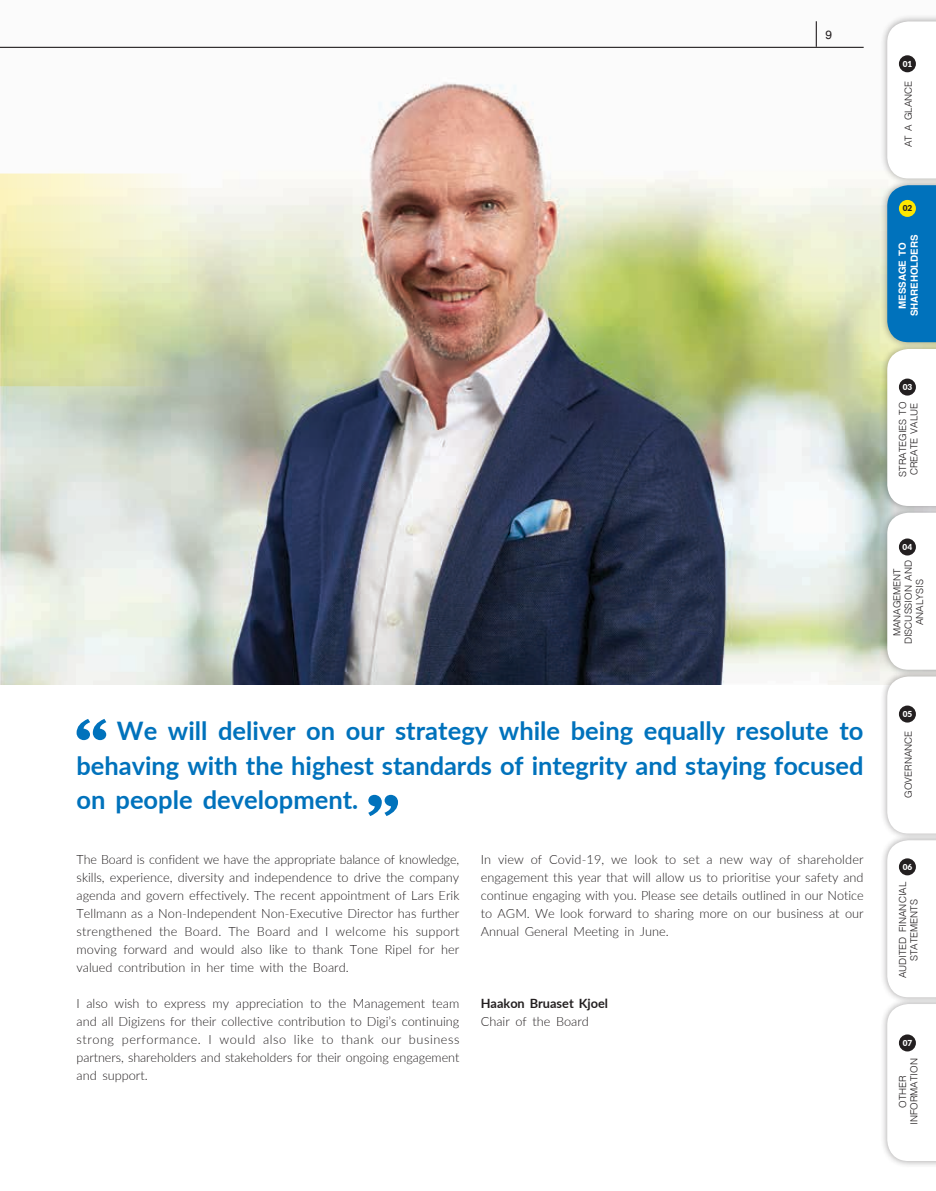
<style>
.page{position:relative;width:936px;height:1191px;background:#fff}
.page>*{position:absolute;margin:0;border:0;box-sizing:border-box;transform-origin:0 0}
.t1{font:700 25.5px/34.5px "Lato";color:#0072bc;text-align:justify}
.t2{font:300 12.75px/18px "Lato";color:#231f20;text-align:justify}
.t3{font:700 12.75px "Lato";color:#231f20}
.t4{font:12px "Helvetica";color:#231f20}
.t5{font:300 9.75px/11.2px "Helvetica";color:#231f20;text-align:center}
.t6{font:700 9.75px/12px "Helvetica";color:#fff;text-align:center}
.t7{font:900 8.25px "Lato";color:#fff}
.t8{font:900 8.25px "Lato";color:#231f20}
</style>
<div class="page">
<img style="left:0;top:21px;width:880px;height:664px">
<svg style="left:0;top:173px;width:195px;height:213px;background:#e5e7b5"></svg>
<svg style="left:77px;top:719px;width:29px;height:21px"></svg>
<svg style="left:368px;top:795px;width:30px;height:21px"></svg>
<hr style="left:0;top:47px;width:863px;height:1px;background:#231f20">
<svg style="left:815px;top:21px;width:1px;height:26px"></svg>
<div style="left:880px;top:178px;width:55px;height:171px;background:#231f20;opacity:.4"></div>
<div style="left:887px;top:185px;width:48px;height:157px;background:#0072bc"></div>
<div style="left:898px;top:200px;width:17px;height:17px;background:#ffe700;border-radius:50%"></div>
<div style="left:880px;top:342px;width:55px;height:171px;background:#231f20;opacity:.4"></div>
<svg style="left:887px;top:349px;width:48px;height:156px"></svg>
<div style="left:898px;top:378px;width:17px;height:17px;background:#231f20;border-radius:50%"></div>
<div style="left:880px;top:505px;width:55px;height:172px;background:#231f20;opacity:.4"></div>
<svg style="left:887px;top:513px;width:48px;height:156px"></svg>
<div style="left:898px;top:538px;width:17px;height:17px;background:#231f20;border-radius:50%"></div>
<div style="left:880px;top:669px;width:55px;height:171px;background:#231f20;opacity:.4"></div>
<svg style="left:887px;top:676px;width:48px;height:157px"></svg>
<div style="left:898px;top:705px;width:17px;height:17px;background:#231f20;border-radius:50%"></div>
<div style="left:880px;top:833px;width:55px;height:171px;background:#231f20;opacity:.4"></div>
<svg style="left:887px;top:840px;width:48px;height:156px"></svg>
<div style="left:898px;top:858px;width:17px;height:17px;background:#231f20;border-radius:50%"></div>
<div style="left:880px;top:996px;width:55px;height:172px;background:#231f20;opacity:.4"></div>
<svg style="left:887px;top:1004px;width:48px;height:157px"></svg>
<div style="left:898px;top:1034px;width:17px;height:17px;background:#231f20;border-radius:50%"></div>
<div style="left:880px;top:14px;width:55px;height:171px;background:#231f20;opacity:.4"></div>
<svg style="left:887px;top:21px;width:48px;height:157px"></svg>
<div style="left:898px;top:55px;width:17px;height:17px;background:#231f20;border-radius:50%"></div>
<p class="t4" style="left:825px;top:25px;width:8px">9</p>
<h1 class="t1" style="left:77px;top:712px;width:788px;text-indent:40px">We will deliver on our strategy while being equally resolute to behaving with the highest standards of integrity and staying focused on people development.</h1>
<p class="t2" style="left:77px;top:850px;width:384px">The Board is confident we have the appropriate balance of knowledge, skills, experience, diversity and independence to drive the company agenda and govern effectively. The recent appointment of Lars Erik Tellmann as a Non-Independent Non-Executive Director has further strengthened the Board. The Board and I welcome his support moving forward and would also like to thank Tone Ripel for her valued contribution in her time with the Board.</p>
<p class="t2" style="left:77px;top:994px;width:384px">I also wish to express my appreciation to the Management team and all Digizens for their collective contribution to Digi’s continuing strong performance. I would also like to thank our business partners, shareholders and stakeholders for their ongoing engagement and support.</p>
<p class="t2" style="left:480px;top:850px;width:384px">In view of Covid-19, we look to set a new way of shareholder engagement this year that will allow us to prioritise your safety and continue engaging with you. Please see details outlined in our Notice to AGM. We look forward to sharing more on our business at our Annual General Meeting in June.</p>
<p class="t3" style="left:480px;top:994px;width:129px">Haakon Bruaset Kjoel</p>
<p class="t2" style="left:480px;top:1012px;width:110px">Chair of the Board</p>
<p class="t7" style="left:902px;top:58px;width:11px">01</p>
<p class="t5" style="left:902px;top:147px;width:68px;rotate:-90deg">AT A GLANCE</p>
<p class="t8" style="left:902px;top:202px;width:11px">02</p>
<p class="t6" style="left:896px;top:316px;width:83px;rotate:-90deg">MESSAGE TO<br>SHAREHOLDERS</p>
<p class="t7" style="left:902px;top:381px;width:11px">03</p>
<p class="t5" style="left:896px;top:477px;width:77px;text-align:left;rotate:-90deg">STRATEGIES TO<br>CREATE VALUE</p>
<p class="t7" style="left:902px;top:541px;width:11px">04</p>
<p class="t5" style="left:890px;top:644px;width:85px;rotate:-90deg">MANAGEMENT<br>DISCUSSION AND<br>ANALYSIS</p>
<p class="t7" style="left:902px;top:708px;width:11px">05</p>
<p class="t5" style="left:902px;top:798px;width:69px;rotate:-90deg">GOVERNANCE</p>
<p class="t7" style="left:902px;top:860px;width:11px">06</p>
<p class="t5" style="left:896px;top:978px;width:98px;rotate:-90deg">AUDITED FINANCIAL<br>STATEMENTS</p>
<p class="t7" style="left:902px;top:1036px;width:11px">07</p>
<p class="t5" style="left:896px;top:1125px;width:68px;rotate:-90deg">OTHER<br>INFORMATION</p>
</div>
